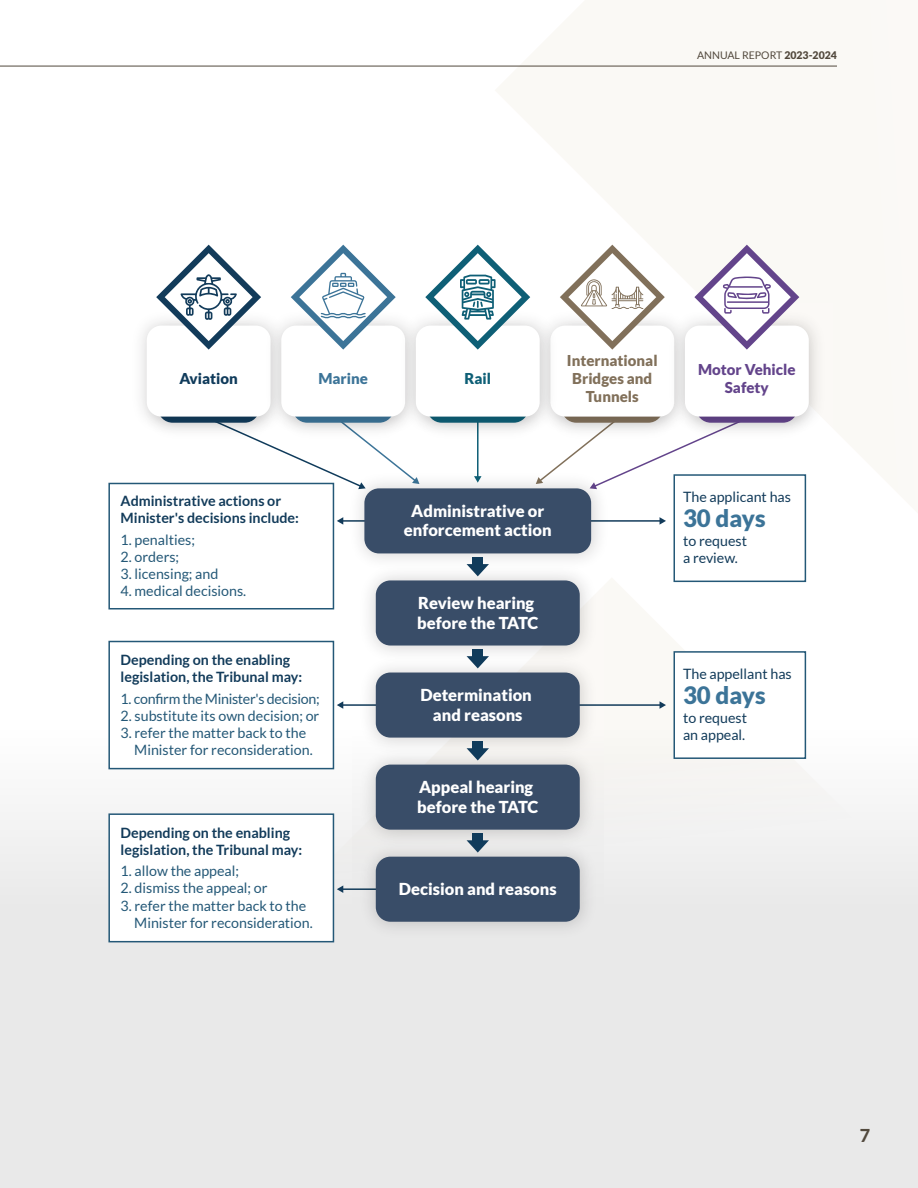
<style>
.page{position:relative;width:918px;height:1188px;background:#fff}
.page>*{position:absolute;margin:0;border:0;box-sizing:border-box;transform-origin:0 0}
.t1{font:900 24px "Lato";color:#3c7498}
.t2{font:800 18px "Lato";color:#52493d}
.t3{font:900 16.5px/19.8px "Lato";color:#fff;text-align:center}
.t4{font:900 15px/18px "Lato";color:#81705a;text-align:center}
.t5{font:900 15px/18px "Lato";color:#63448b;text-align:center}
.t6{font:900 15px "Lato";color:#103b5b}
.t7{font:900 15px "Lato";color:#3c7498}
.t8{font:900 15px "Lato";color:#0e5f76}
.t9{font:14.25px/17.1px "Lato";color:#245877}
.t10{font:700 14.25px/17.1px "Lato";color:#123b5a}
.t11{font:14.25px/17.1px "Lato";color:#123b5a}
.t12{font:14.25px "Lato";letter-spacing:-.02em;color:#245877}
.t13{font:10.5px "Lato";color:#52493d}
.s1{font-weight:900}
</style>
<div class="page">
<div style="left:0;top:730px;width:918px;height:458px;background:linear-gradient(to bottom,#f6f6f6,#e4e4e4)"></div>
<svg style="left:164px;top:577px;width:754px;height:611px;fill:#e9e9e9"></svg>
<hr style="left:0;top:66px;width:837px;height:1px;background:#52493d">
<hr style="left:587px;top:520px;width:74px;height:2px;background:#123b5a">
<svg style="left:660px;top:517px;width:6px;height:8px"></svg>
<svg style="left:337px;top:518px;width:5px;height:6px"></svg>
<hr style="left:562px;top:704px;width:99px;height:2px;background:#123b5a">
<svg style="left:660px;top:701px;width:6px;height:8px"></svg>
<hr style="left:342px;top:704px;width:80px;height:2px;background:#123b5a">
<svg style="left:337px;top:701px;width:6px;height:8px"></svg>
<hr style="left:342px;top:888px;width:80px;height:2px;background:#123b5a">
<svg style="left:337px;top:885px;width:6px;height:8px"></svg>
<div style="left:109px;top:483px;width:224px;height:126px;background:#fff"></div>
<div style="left:108px;top:483px;width:226px;height:126px;border:2px solid #245877"></div>
<div style="left:674px;top:475px;width:131px;height:106px;background:#fff"></div>
<div style="left:674px;top:474px;width:132px;height:108px;border:2px solid #245877"></div>
<div style="left:674px;top:652px;width:131px;height:106px;background:#fff"></div>
<div style="left:674px;top:651px;width:132px;height:108px;border:2px solid #245877"></div>
<div style="left:109px;top:642px;width:224px;height:127px;background:#fff"></div>
<div style="left:108px;top:641px;width:226px;height:128px;border:2px solid #245877"></div>
<div style="left:109px;top:814px;width:224px;height:128px;background:#fff"></div>
<div style="left:108px;top:813px;width:226px;height:129px;border:2px solid #245877"></div>
<svg style="left:211px;top:446px;width:187px;height:43px"></svg>
<svg style="left:557px;top:446px;width:187px;height:43px"></svg>
<hr style="left:477px;top:421px;width:2px;height:56px;background:#0e5f76">
<img style="left:342px;top:466px;width:273px;height:91px">
<div style="left:364px;top:488px;width:227px;height:65px;background:#394d68;border-radius:15px"></div>
<img style="left:353px;top:557px;width:250px;height:93px">
<div style="left:376px;top:580px;width:204px;height:66px;background:#394d68;border-radius:15px"></div>
<img style="left:353px;top:650px;width:250px;height:92px">
<div style="left:376px;top:673px;width:204px;height:65px;background:#394d68;border-radius:15px"></div>
<img style="left:353px;top:742px;width:250px;height:93px">
<div style="left:376px;top:765px;width:204px;height:65px;background:#394d68;border-radius:15px"></div>
<img style="left:353px;top:835px;width:250px;height:111px">
<div style="left:376px;top:857px;width:204px;height:65px;background:#394d68;border-radius:15px"></div>
<img style="left:141px;top:322px;width:117px;height:118px">
<div style="left:147px;top:326px;width:124px;height:91px;background:#fff;border-radius:15px"></div>
<img style="left:258px;top:322px;width:135px;height:118px">
<div style="left:281px;top:326px;width:124px;height:91px;background:#fff;border-radius:15px"></div>
<img style="left:564px;top:417px;width:98px;height:23px">
<img style="left:662px;top:314px;width:161px;height:126px">
<div style="left:685px;top:326px;width:124px;height:91px;background:#fff;border-radius:15px"></div>
<img style="left:393px;top:322px;width:171px;height:118px">
<div style="left:416px;top:326px;width:124px;height:91px;background:#fff;border-radius:15px"></div>
<div style="left:472px;top:558px;width:11px;height:12px;background:#103b5b"></div>
<svg style="left:467px;top:564px;width:22px;height:12px"></svg>
<div style="left:472px;top:650px;width:11px;height:12px;background:#103b5b"></div>
<svg style="left:467px;top:656px;width:22px;height:12px"></svg>
<div style="left:472px;top:742px;width:11px;height:12px;background:#103b5b"></div>
<svg style="left:467px;top:748px;width:22px;height:13px"></svg>
<div style="left:472px;top:834px;width:11px;height:12px;background:#103b5b"></div>
<svg style="left:467px;top:840px;width:22px;height:13px"></svg>
<svg style="left:156px;top:245px;width:105px;height:105px"></svg>
<svg style="left:694px;top:245px;width:105px;height:105px"></svg>
<svg style="left:560px;top:245px;width:105px;height:105px"></svg>
<svg style="left:425px;top:245px;width:105px;height:105px"></svg>
<svg style="left:291px;top:245px;width:105px;height:105px"></svg>
<p class="t13" style="left:697px;top:50px;width:141px">ANNUAL REPORT <span class="s1">2023-2024</span></p>
<p class="t6" style="left:179px;top:370px;width:60px">Aviation</p>
<p class="t7" style="left:318px;top:370px;width:51px">Marine</p>
<p class="t8" style="left:464px;top:370px;width:28px">Rail</p>
<p class="t4" style="left:567px;top:351px;width:92px">International<br>Bridges and<br>Tunnels</p>
<p class="t5" style="left:698px;top:360px;width:99px">Motor Vehicle<br>Safety</p>
<p class="t10" style="left:121px;top:492px;width:180px">Administrative actions or<br>Minister's decisions include:</p>
<p class="t9" style="left:121px;top:531px;width:76px">1. penalties;</p>
<p class="t9" style="left:121px;top:548px;width:60px">2. orders;</p>
<p class="t9" style="left:121px;top:565px;width:99px">3. licensing; and</p>
<p class="t9" style="left:121px;top:582px;width:127px">4. medical decisions.</p>
<p class="t10" style="left:121px;top:651px;width:183px">Depending on the enabling legislation, the Tribunal may:</p>
<p class="t12" style="left:121px;top:691px;width:201px">1. confirm the Minister's decision;</p>
<p class="t9" style="left:121px;top:707px;width:200px">2. substitute its own decision; or</p>
<p class="t9" style="left:134px;top:724px;width:180px;text-indent:-14px">3. refer the matter back to the<br>Minister for reconsideration.</p>
<p class="t10" style="left:121px;top:824px;width:183px">Depending on the enabling legislation, the Tribunal may:</p>
<p class="t9" style="left:121px;top:863px;width:120px">1. allow the appeal;</p>
<p class="t9" style="left:121px;top:880px;width:149px">2. dismiss the appeal; or</p>
<p class="t9" style="left:134px;top:897px;width:180px;text-indent:-14px">3. refer the matter back to the<br>Minister for reconsideration.</p>
<p class="t3" style="left:404px;top:500px;width:149px">Administrative or enforcement action</p>
<p class="t3" style="left:417px;top:592px;width:123px;text-align:left">Review hearing before the TATC</p>
<p class="t3" style="left:420px;top:685px;width:113px">Determination and reasons</p>
<p class="t3" style="left:417px;top:777px;width:123px;text-align:left">Appeal hearing before the TATC</p>
<p class="t3" style="left:399px;top:879px;width:159px">Decision and reasons</p>
<p class="t11" style="left:683px;top:488px;width:110px">The applicant has</p>
<p class="t11" style="left:683px;top:532px;width:66px">to request a review.</p>
<h1 class="t1" style="left:683px;top:504px;width:84px">30 days</h1>
<p class="t11" style="left:683px;top:665px;width:110px">The appellant has</p>
<p class="t11" style="left:683px;top:709px;width:66px">to request an appeal.</p>
<h1 class="t1" style="left:683px;top:681px;width:84px">30 days</h1>
<p class="t2" style="left:860px;top:1122px;width:12px">7</p>
</div>
